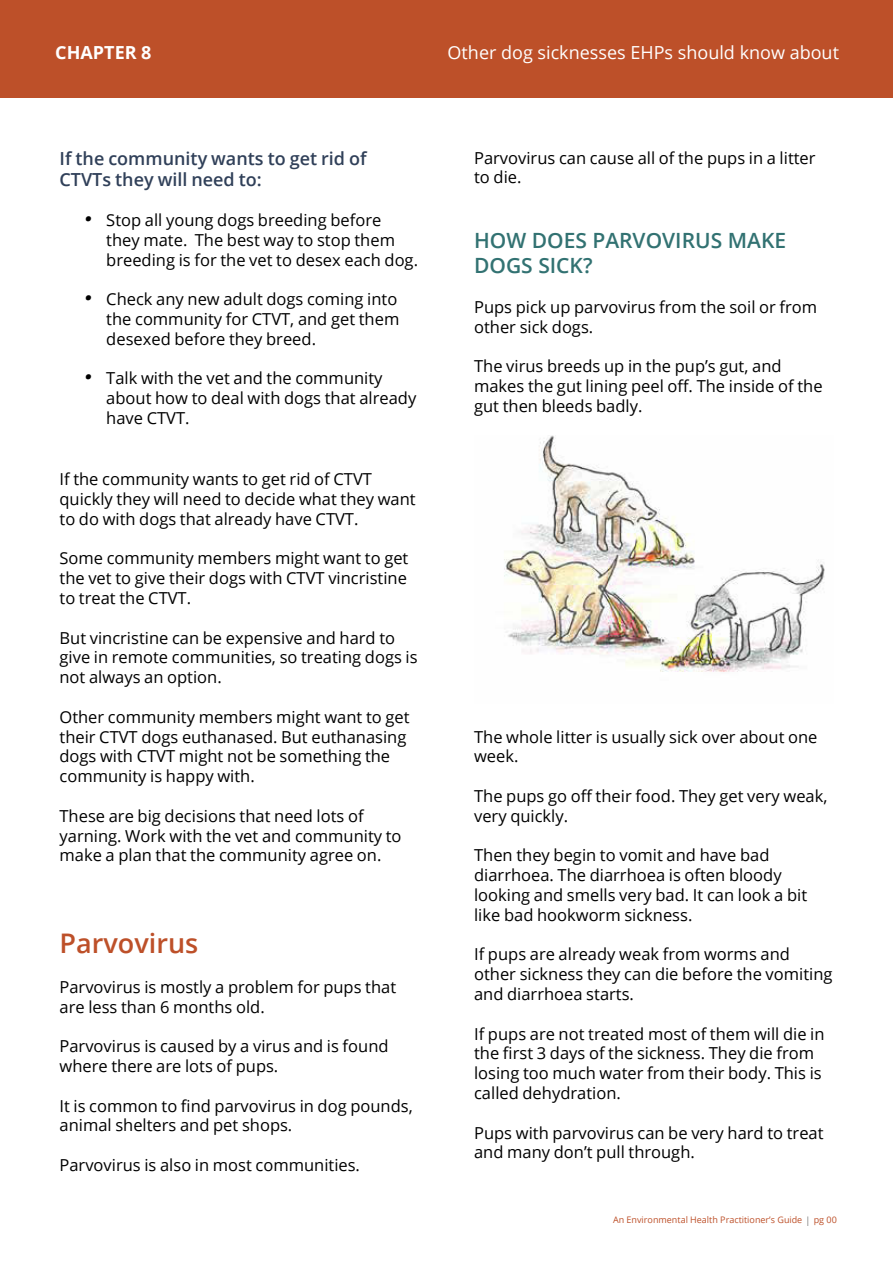
<style>
.page{position:relative;width:893px;height:1263px;background:#fff}
.page>*{position:absolute;margin:0;border:0;box-sizing:border-box;transform-origin:0 0}
.t1{font:600 27px "Open Sans";color:#bd5029}
.t2{font:600 21px/25.2px "Open Sans";color:#327272}
.t3{font:600 18px/21.6px "Open Sans";color:#304059}
.t4{font:18px "Open Sans";color:#fff}
.t5{font:700 18px "Open Sans";color:#fff}
.t6{font:16.5px/19.8px "Open Sans";color:#000}
.t7{font:9px "Open Sans";color:#bd5029}
.s1{font-family:"Richela Kids"}
</style>
<div class="page">
<div style="left:0;top:0;width:893px;height:98px;background:#bd5029"></div>
<img style="left:504px;top:435px;width:321px;height:237px">
<p class="t5" style="left:55px;top:42px;width:98px">CHAPTER 8</p>
<p class="t4" style="left:448px;top:45px;width:393px">Other dog sicknesses EHPs should know about</p>
<p class="t3" style="left:60px;top:149px;width:309px">If the community wants to get rid of<br>CTVTs they will need to:</p>
<p class="t6" style="left:106px;top:212px;width:313px;text-indent:-21px"><span class="s1">•</span> Stop all young dogs breeding before they mate. The best way to stop them breeding is for the vet to desex each dog.</p>
<p class="t6" style="left:106px;top:291px;width:295px;text-indent:-21px"><span class="s1">•</span> Check any new adult dogs coming into the community for CTVT, and get them desexed before they breed.</p>
<p class="t6" style="left:106px;top:370px;width:311px;text-indent:-21px"><span class="s1">•</span> Talk with the vet and the community about how to deal with dogs that already have CTVT.</p>
<p class="t6" style="left:60px;top:471px;width:358px">If the community wants to get rid of CTVT quickly they will need to decide what they want to do with dogs that already have CTVT.</p>
<p class="t6" style="left:60px;top:550px;width:350px;text-align:justify">Some community members might want to get the vet to give their dogs with CTVT vincristine to treat the CTVT.</p>
<p class="t6" style="left:60px;top:629px;width:360px">But vincristine can be expensive and hard to give in remote communities, so treating dogs is not always an option.</p>
<p class="t6" style="left:60px;top:708px;width:352px">Other community members might want to get their CTVT dogs euthanased. But euthanasing dogs with CTVT might not be something the community is happy with.</p>
<p class="t6" style="left:60px;top:807px;width:344px">These are big decisions that need lots of yarning. Work with the vet and community to make a plan that the community agree on.</p>
<h1 class="t1" style="left:60px;top:932px;width:140px">Parvovirus</h1>
<p class="t6" style="left:60px;top:978px;width:338px">Parvovirus is mostly a problem for pups that are less than 6 months old.</p>
<p class="t6" style="left:60px;top:1038px;width:331px">Parvovirus is caused by a virus and is found where there are lots of pups.</p>
<p class="t6" style="left:60px;top:1095px;width:355px">It is common to find parvovirus in dog pounds, animal shelters and pet shops.</p>
<p class="t6" style="left:60px;top:1157px;width:302px">Parvovirus is also in most communities.</p>
<p class="t6" style="left:474px;top:149px;width:343px">Parvovirus can cause all of the pups in a litter to die.</p>
<p class="t2" style="left:474px;top:230px;width:313px">HOW DOES PARVOVIRUS MAKE<br>DOGS SICK?</p>
<p class="t6" style="left:474px;top:299px;width:345px">Pups pick up parvovirus from the soil or from other sick dogs.</p>
<p class="t6" style="left:474px;top:358px;width:350px">The virus breeds up in the pup’s gut, and makes the gut lining peel off. The inside of the gut then bleeds badly.</p>
<p class="t6" style="left:474px;top:728px;width:345px">The whole litter is usually sick over about one week.</p>
<p class="t6" style="left:474px;top:786px;width:355px">The pups go off their food. They get very weak, very quickly.</p>
<p class="t6" style="left:474px;top:847px;width:335px">Then they begin to vomit and have bad diarrhoea. The diarrhoea is often bloody looking and smells very bad. It can look a bit like bad hookworm sickness.</p>
<p class="t6" style="left:474px;top:946px;width:360px">If pups are already weak from worms and other sickness they can die before the vomiting and diarrhoea starts.</p>
<p class="t6" style="left:474px;top:1025px;width:352px">If pups are not treated most of them will die in the first 3 days of the sickness. They die from losing too much water from their body. This is called dehydration.</p>
<p class="t6" style="left:474px;top:1124px;width:351px">Pups with parvovirus can be very hard to treat and many don’t pull through.</p>
<p class="t7" style="left:613px;top:1216px;width:191px">An Environmental Health Practitioner’s Guide</p>
<p class="t7" style="left:814px;top:1216px;width:25px">pg 00</p>
</div>
